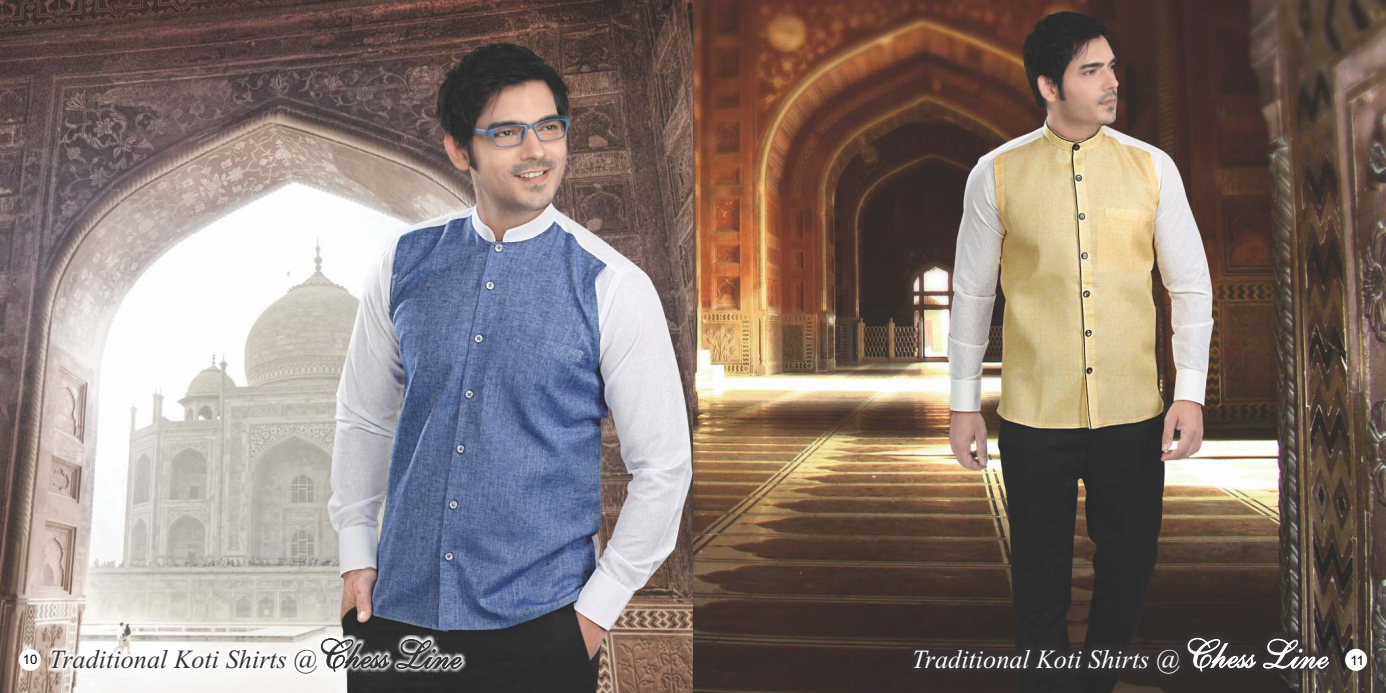
<style>
.page{position:relative;width:1386px;height:693px;background:#fff}
.page>*{position:absolute;margin:0;border:0;box-sizing:border-box;transform-origin:0 0}
.t1{font:italic 26.25px "Times New Roman";color:#383336}
.t2{font:italic 26.25px "Times New Roman";color:#fff}
.t3{font:13.12px "Arial";color:#000}
.s1{font-family:"Shelley Allegro BT";font-style:normal;font-size:39.11px}
</style>
<div class="page">
<img style="left:0;top:0;width:1386px;height:693px">
<div style="left:19px;top:649px;width:22px;height:22px;background:#fff;border-radius:50%"></div>
<div style="left:46px;top:635px;width:419px;height:43px;background:#fff;opacity:.98"></div>
<div style="left:1345px;top:649px;width:22px;height:22px;background:#fff;border-radius:50%"></div>
<div style="left:905px;top:631px;width:431px;height:50px;background:#383336"></div>
<p class="t1" style="left:23px;top:650px;width:440px"><sup>10</sup> Traditional Koti Shirts @ <span class="s1">ChessLine</span></p>
<p class="t2" style="left:912px;top:650px;width:418px">Traditional Koti Shirts @ <span class="s1">ChessLine</span></p>
<p class="t3" style="left:1350px;top:655px;width:15px">11</p>
</div>
